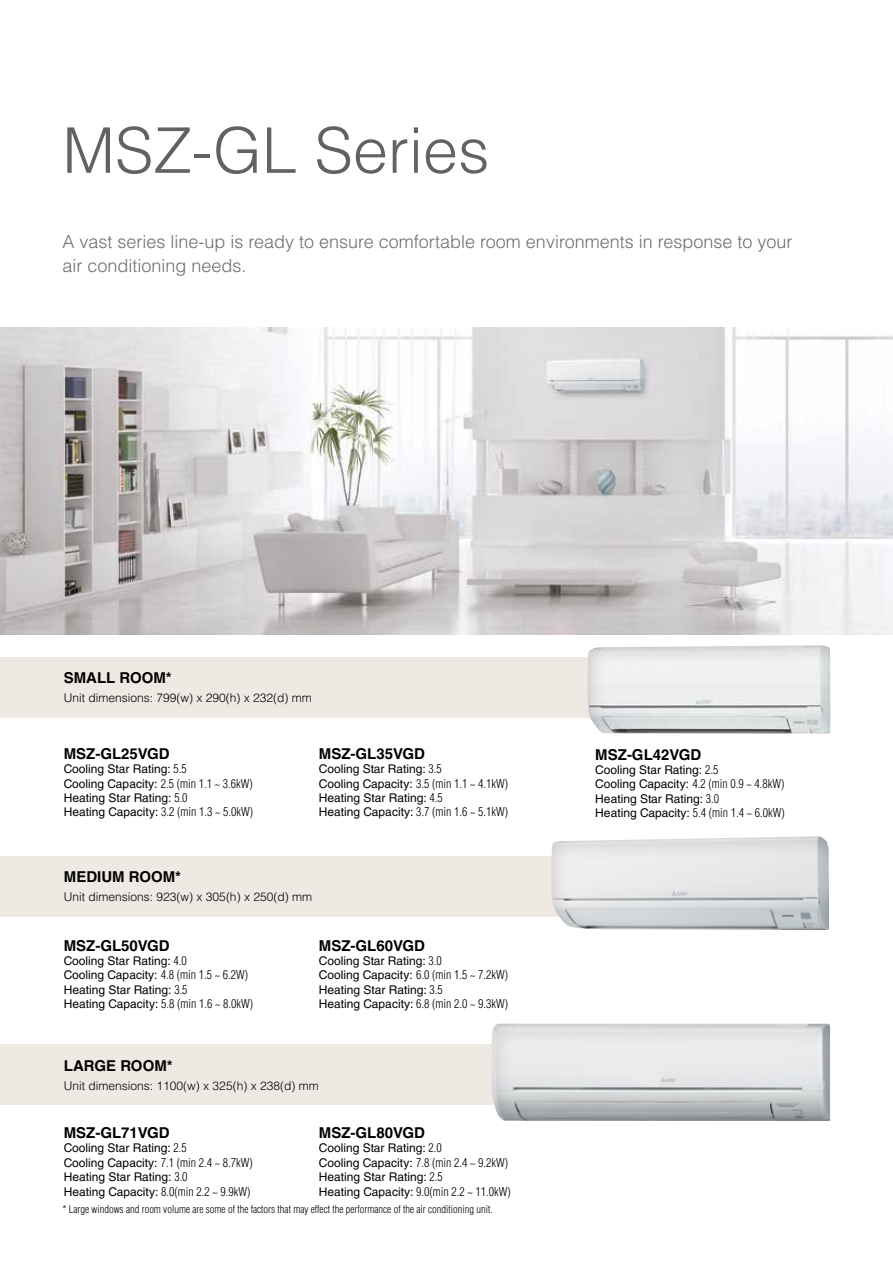
<style>
.page{position:relative;width:893px;height:1263px;background:#fff}
.page>*{position:absolute;margin:0;border:0;box-sizing:border-box;transform-origin:0 0}
.t1{font:300 63px "Helvetica LT Std";color:#65615e}
.t2{font:300 18px/24px "Helvetica LT Std";color:#6d6e71}
.t3{font:700 15px "Helvetica LT Std";color:#000}
.t4{font:12px/14.4px "Helvetica LT Std";color:#000}
.t5{font:300 12px "Helvetica LT Std";color:#000}
.t6{font:300 condensed 10.5px "Helvetica LT Std";color:#000}
.s1{font-weight:300;font-stretch:condensed}
</style>
<div class="page">
<div style="left:0;top:657px;width:605px;height:61px;background:#efe9e3"></div>
<div style="left:572px;top:639px;width:270px;height:99px;background:#000;opacity:.17"></div>
<img style="left:0;top:327px;width:893px;height:308px">
<div style="left:0;top:856px;width:584px;height:60px;background:#efe9e3"></div>
<div style="left:0;top:1044px;width:584px;height:61px;background:#efe9e3"></div>
<div style="left:544px;top:829px;width:286px;height:113px;background:#000;opacity:.17"></div>
<div style="left:488px;top:1013px;width:352px;height:120px;background:#000;opacity:.17"></div>
<h1 class="t1" style="left:62px;top:111px;width:429px">MSZ-GL Series</h1>
<h2 class="t2" style="left:62px;top:229px;width:731px">A vast series line-up is ready to ensure comfortable room environments in response to your air conditioning needs.</h2>
<p class="t3" style="left:64px;top:669px;width:110px">SMALL ROOM*</p>
<p class="t5" style="left:64px;top:690px;width:250px">Unit dimensions: 799(w) x 290(h) x 232(d) mm</p>
<p class="t3" style="left:64px;top:744px;width:107px">MSZ-GL25VGD</p>
<p class="t4" style="left:64px;top:762px;width:191px">Cooling Star Rating: <span class="s1">5.5<br></span>Cooling Capacity: <span class="s1">2.5 (min 1.1 ~ 3.6kW)<br></span>Heating Star Rating: <span class="s1">5.0<br></span>Heating Capacity: <span class="s1">3.2 (min 1.3 ~ 5.0kW)</span></p>
<p class="t3" style="left:319px;top:744px;width:107px">MSZ-GL35VGD</p>
<p class="t4" style="left:319px;top:762px;width:191px">Cooling Star Rating: <span class="s1">3.5<br></span>Cooling Capacity: <span class="s1">3.5 (min 1.1 ~ 4.1kW)<br></span>Heating Star Rating: <span class="s1">4.5<br></span>Heating Capacity: <span class="s1">3.7 (min 1.6 ~ 5.1kW)</span></p>
<p class="t3" style="left:64px;top:868px;width:119px">MEDIUM ROOM*</p>
<p class="t5" style="left:64px;top:889px;width:250px">Unit dimensions: 923(w) x 305(h) x 250(d) mm</p>
<p class="t3" style="left:64px;top:936px;width:107px">MSZ-GL50VGD</p>
<p class="t4" style="left:64px;top:953px;width:191px">Cooling Star Rating: <span class="s1">4.0<br></span>Cooling Capacity: <span class="s1">4.8 (min 1.5 ~ 6.2W)<br></span>Heating Star Rating: <span class="s1">3.5<br></span>Heating Capacity: <span class="s1">5.8 (min 1.6 ~ 8.0kW)</span></p>
<p class="t3" style="left:319px;top:936px;width:107px">MSZ-GL60VGD</p>
<p class="t4" style="left:319px;top:953px;width:191px">Cooling Star Rating: <span class="s1">3.0<br></span>Cooling Capacity: <span class="s1">6.0 (min 1.5 ~ 7.2kW)<br></span>Heating Star Rating: <span class="s1">3.5<br></span>Heating Capacity: <span class="s1">6.8 (min 2.0 ~ 9.3kW)</span></p>
<p class="t3" style="left:64px;top:1056px;width:110px">LARGE ROOM*</p>
<p class="t5" style="left:64px;top:1078px;width:256px">Unit dimensions: 1100(w) x 325(h) x 238(d) mm</p>
<p class="t3" style="left:64px;top:1123px;width:107px">MSZ-GL71VGD</p>
<p class="t4" style="left:64px;top:1141px;width:191px">Cooling Star Rating: <span class="s1">2.5<br></span>Cooling Capacity: <span class="s1">7.1 (min 2.4 ~ 8.7kW)<br></span>Heating Star Rating: <span class="s1">3.0<br></span>Heating Capacity: <span class="s1">8.0(min 2.2 ~ 9.9kW)</span></p>
<p class="t3" style="left:319px;top:1123px;width:107px">MSZ-GL80VGD</p>
<p class="t4" style="left:319px;top:1141px;width:193px">Cooling Star Rating: <span class="s1">2.0<br></span>Cooling Capacity: <span class="s1">7.8 (min 2.4 ~ 9.2kW)<br></span>Heating Star Rating: <span class="s1">2.5<br></span>Heating Capacity: <span class="s1">9.0(min 2.2 ~ 11.0kW)</span></p>
<p class="t6" style="left:62px;top:1202px;width:432px">* Large windows and room volume are some of the factors that may effect the performance of the air conditioning unit.</p>
<p class="t3" style="left:595px;top:745px;width:107px">MSZ-GL42VGD</p>
<p class="t4" style="left:595px;top:762px;width:191px">Cooling Star Rating: <span class="s1">2.5<br></span>Cooling Capacity: <span class="s1">4.2 (min 0.9 ~ 4.8kW)<br></span>Heating Star Rating: <span class="s1">3.0<br></span>Heating Capacity: <span class="s1">5.4 (min 1.4 ~ 6.0kW)</span></p>
</div>
